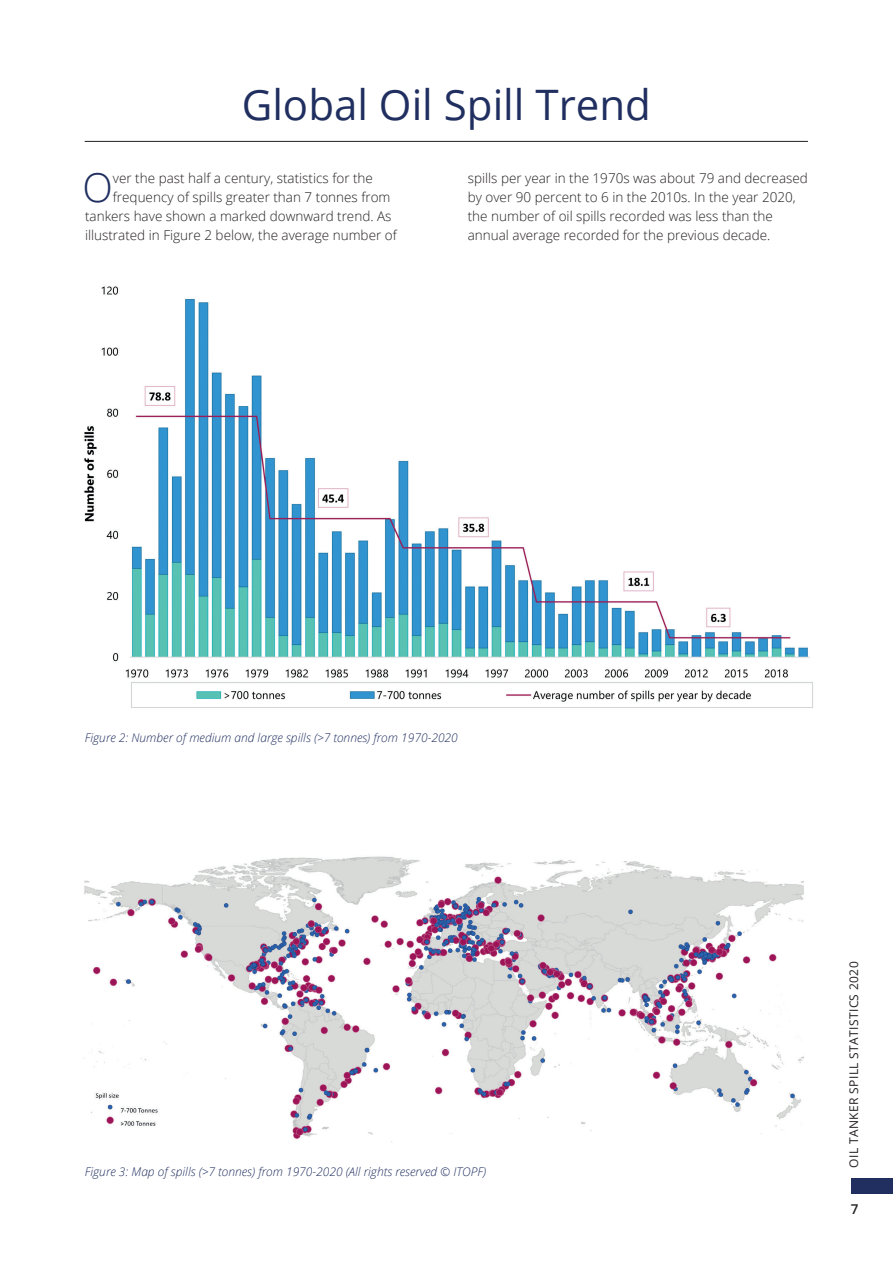
<style>
.page{position:relative;width:893px;height:1263px;background:#fff}
.page>*{position:absolute;margin:0;border:0;box-sizing:border-box;transform-origin:0 0}
.Heading{font:42px "Open Sans";color:#202f60}
.Body{font:300 39.75px "Open Sans";color:#202f60}
.Body-2{font:300 13.5px/18.8px "Open Sans";color:#231f20}
.t1{font:600 13.5px "Open Sans";color:#231f20}
.t2{font:italic 300 12px "Open Sans";color:#202f60}
.t3{font:12px "Open Sans";letter-spacing:.03em;color:#231f20}
</style>
<div class="page">
<div style="left:851px;top:1178px;width:42px;height:16px;background:#202f60"></div>
<img style="left:84px;top:856px;width:720px;height:286px">
<img style="left:84px;top:286px;width:729px;height:422px">
<hr style="left:85px;top:141px;width:723px;height:1px;background:#231f20">
<p class="Heading" style="left:242px;top:76px;width:411px">Global Oil Spill Trend</p>
<p class="Body" style="left:83px;top:160px;width:32px">O</p>
<p class="Body-2" style="left:113px;top:169px;width:262px">ver the past half a century, statistics for the</p>
<p class="Body-2" style="left:113px;top:187px;width:279px">frequency of spills greater than 7 tonnes from</p>
<p class="Body-2" style="left:85px;top:206px;width:308px">tankers have shown a marked downward trend. As</p>
<p class="Body-2" style="left:85px;top:225px;width:313px">illustrated in Figure 2 below, the average number of</p>
<p class="Body-2" style="left:468px;top:169px;width:342px">spills per year in the 1970s was about 79 and decreased by over 90 percent to 6 in the 2010s. In the year 2020, the number of oil spills recorded was less than the annual average recorded for the previous decade.</p>
<p class="t2" style="left:85px;top:729px;width:375px">Figure 2: Number of medium and large spills (&gt;7 tonnes) from 1970-2020</p>
<p class="t2" style="left:85px;top:1163px;width:403px">Figure 3: Map of spills (&gt;7 tonnes) from 1970-2020 (All rights reserved © ITOPF)</p>
<p class="t3" style="left:846px;top:1167px;width:207px;rotate:-90deg">OIL TANKER SPILL STATISTICS 2020</p>
<p class="t1" style="left:851px;top:1200px;width:9px">7</p>
</div>
